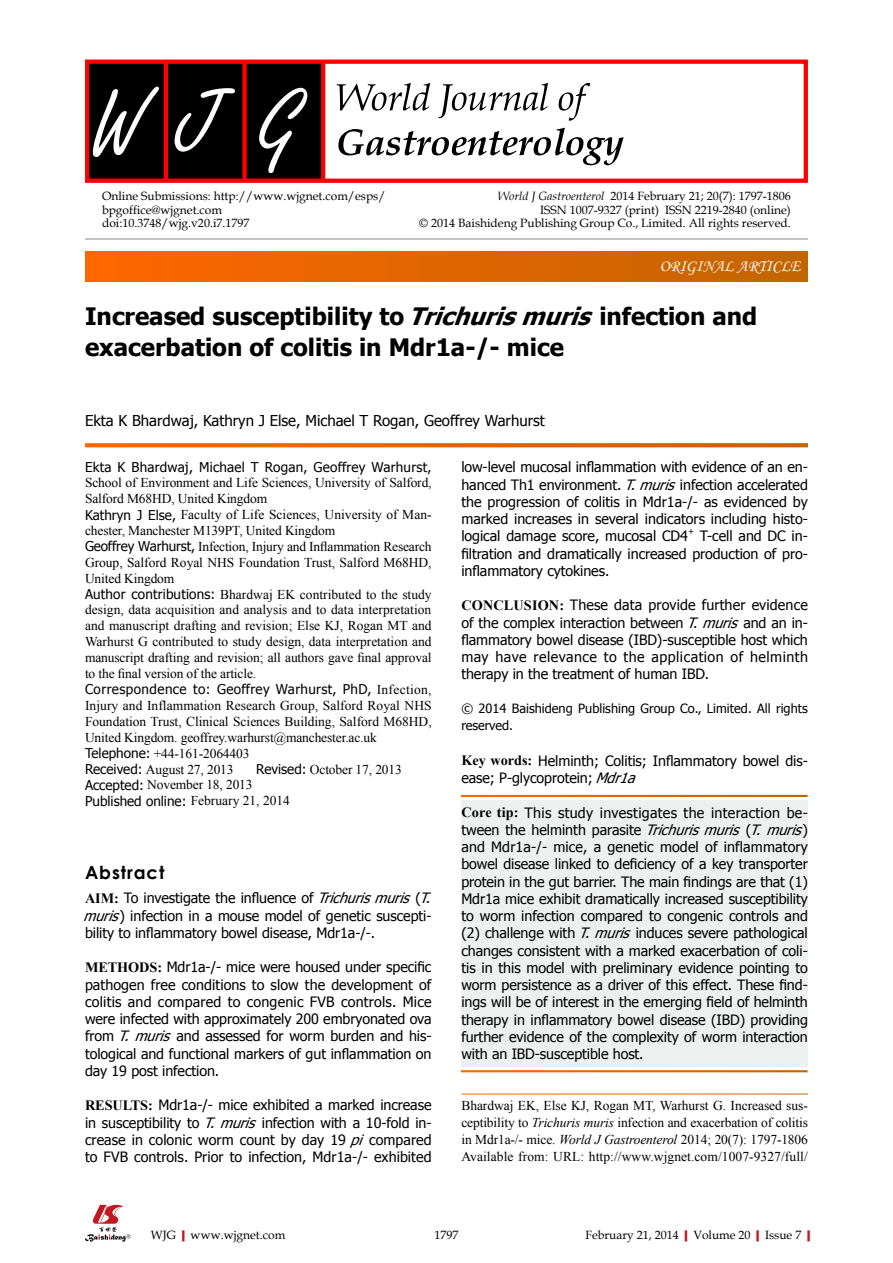
<style>
.page{position:relative;width:893px;height:1263px;background:#fff}
.page>*{position:absolute;margin:0;border:0;box-sizing:border-box;transform-origin:0 0}
.t1{font:700 24px/31.5px "Tahoma";color:#000}
.t2{font:700 18px "Century Gothic";letter-spacing:.05em;color:#000}
.t3{font:16.5px "Monotype Corsiva";color:#fff}
.t4{font:15px "Tahoma";color:#000}
.t5{font:14.25px/17.2px "Tahoma";letter-spacing:-.005em;color:#000;text-align:justify}
.t6{font:13.5px/15.9px "Times New Roman";letter-spacing:-.005em;color:#000}
.t7{font:12.75px/17.2px "Tahoma";color:#000}
.t8{font:12px/13.5px "Book Antiqua";color:#000}
.t9{font:8.25px "Tahoma";color:#000}
.s1{font-style:italic}
.s2{font-family:"Tahoma"}
.s3{font-family:"Times New Roman";font-weight:700}
.s4{font-weight:700;color:#c01920}
</style>
<div class="page">
<div style="left:461px;top:801px;width:347px;height:266px;background:#eeefef"></div>
<div style="left:85px;top:252px;width:723px;height:29px;background:linear-gradient(to right,#f60,#c16500)"></div>
<hr style="left:85px;top:239px;width:723px;height:1px;background:#898989">
<div style="left:87px;top:61px;width:236px;height:121px;background:#000"></div>
<hr style="left:164px;top:61px;width:4px;height:121px;background:#f00">
<div style="left:242px;top:61px;width:5px;height:121px;background:#f00"></div>
<hr style="left:321px;top:61px;width:4px;height:121px;background:#f00">
<div style="left:85px;top:60px;width:723px;height:123px;border:4px solid #f00"></div>
<svg style="left:259px;top:88px;width:48px;height:85px"></svg>
<svg style="left:175px;top:88px;width:60px;height:64px"></svg>
<svg style="left:93px;top:87px;width:66px;height:70px"></svg>
<svg style="left:337px;top:83px;width:253px;height:38px"></svg>
<svg style="left:338px;top:128px;width:286px;height:37px"></svg>
<svg style="left:85px;top:1205px;width:46px;height:37px"></svg>
<svg style="left:85px;top:443px;width:723px;height:4px;background:#e16a09"></svg>
<p class="t8" style="left:102px;top:189px;width:285px">Online Submissions: http://www.wjgnet.com/esps/ bpgoffice@wjgnet.com<br>doi:10.3748/wjg.v20.i7.1797</p>
<p class="t8" style="left:419px;top:189px;width:373px;text-align:right"><span class="s1">World J Gastroenterol</span> 2014 February 21; 20(7): 1797-1806<br>ISSN 1007-9327 (print) ISSN 2219-2840 (online)<br>© 2014 Baishideng Publishing Group Co., Limited. All rights reserved.</p>
<p class="t3" style="left:660px;top:256px;width:142px">ORIGINAL ARTICLE</p>
<p class="t1" style="left:85px;top:298px;width:674px">Increased susceptibility to <span class="s1">Trichurismuris</span> infection and exacerbation of colitis in Mdr1a-/- mice</p>
<p class="t4" style="left:85px;top:410px;width:461px">Ekta K Bhardwaj, Kathryn J Else, Michael T Rogan, Geoffrey Warhurst</p>
<p class="t6" style="left:85px;top:459px;width:348px"><span class="s2">Ekta K Bhardwaj, Michael T Rogan, Geoffrey Warhurst, </span>School of Environment and Life Sciences, University of Salford, Salford M68HD, United Kingdom<br><span class="s2">Kathryn J Else,</span> Faculty of Life Sciences, University of Man&shy;chester, Manchester M139PT, United Kingdom<br><span class="s2">Geoffrey Warhurst,</span> Infection, Injury and Inflammation Research Group, Salford Royal NHS Foundation Trust, Salford M68HD, United Kingdom<br><span class="s2">Author contributions:</span> Bhardwaj EK contributed to the study design, data acquisition and analysis and to data interpretation and manuscript drafting and revision; Else KJ, Rogan MT and Warhurst G contributed to study design, data interpretation and manuscript drafting and revision; all authors gave final approval to the final version of the article.<br><span class="s2">Correspondence to: Geoffrey Warhurst, PhD,</span> Infection, Injury and Inflammation Research Group, Salford Royal NHS Foundation Trust, Clinical Sciences Building, Salford M68HD, United Kingdom. geoffrey.warhurst@manchester.ac.uk <span class="s2">Telephone:</span> +44-161-2064403<br><span class="s2">Received:</span> August 27, 2013</p>
<p class="t5" style="left:461px;top:458px;width:348px">low-level mucosal inflammation with evidence of an en&shy;hanced Th1 environment. <span class="s1">T.muris</span>infection accelerated the progression of colitis in Mdr1a-/- as evidenced by marked increases in several indicators including histo&shy;logical damage score, mucosal CD4</p>
<p class="t9" style="left:688px;top:526px;width:8px">+</p>
<p class="t5" style="left:461px;top:527px;width:348px;text-indent:238px">T-cell and DC in&shy;filtration and dramatically increased production of pro&shy;inflammatory cytokines.</p>
<p class="t5" style="left:461px;top:596px;width:348px"><span class="s3">CONCLUSION:</span> These data provide further evidence of the complex interaction between <span class="s1">T.muris</span>and an in&shy;flammatory bowel disease (IBD)-susceptible host which may have relevance to the application of helminth therapy in the treatment of human IBD.</p>
<p class="t7" style="left:461px;top:699px;width:348px">© 2014 Baishideng Publishing Group Co., Limited. All rights reserved.</p>
<p class="t5" style="left:461px;top:751px;width:348px"><span class="s3">Key words:</span> Helminth; Colitis; Inflammatory bowel dis&shy;ease; P-glycoprotein; <span class="s1">Mdr1a</span></p>
<p class="t5" style="left:461px;top:803px;width:348px"><span class="s3">Core tip:</span> This study investigates the interaction be&shy;tween the helminth parasite <span class="s1">Trichurismuris</span>(<span class="s1">T.muris</span>) and Mdr1a-/- mice, a genetic model of inflammatory bowel disease linked to deficiency of a key transporter protein in the gut barrier. The main findings are that (1)<br>Mdr1a mice exhibit dramatically increased susceptibility to worm infection compared to congenic controls and (2) challenge with <span class="s1">T.muris</span>induces severe pathological changes consistent with a marked exacerbation of coli&shy;tis in this model with preliminary evidence pointing to worm persistence as a driver of this effect. These find&shy;ings will be of interest in the emerging field of helminth therapy in inflammatory bowel disease (IBD) providing further evidence of the complexity of worm interaction with an IBD-susceptible host.</p>
<p class="t6" style="left:461px;top:1096px;width:348px;line-height:17.2px;text-align:justify">Bhardwaj EK, Else KJ, Rogan MT, Warhurst G. Increased sus&shy;ceptibility to <span class="s1">Trichuris muris</span> infection and exacerbation of colitis in Mdr1a-/- mice. <span class="s1">World J Gastroenterol</span> 2014; 20(7): 1797-1806<br>Available from: URL: http://www.wjgnet.com/1007-9327/full/</p>
<p class="t6" style="left:256px;top:761px;width:147px"><span class="s2">Revised:</span> October 17, 2013</p>
<p class="t6" style="left:85px;top:776px;width:206px;line-height:16.4px"><span class="s2">Accepted:</span> November 18, 2013<br><span class="s2">Published online:</span> February 21, 2014</p>
<p class="t2" style="left:85px;top:859px;width:81px">Abstract</p>
<p class="t5" style="left:83px;top:889px;width:354px;text-align:left"><span class="s3">AIM:</span> To investigate the influence of <span class="s1">Trichurismuris</span>(<span class="s1">T. muris</span>) infection in a mouse model of genetic suscepti&shy;bility to inflammatory bowel disease, Mdr1a-/-.</p>
<p class="t5" style="left:85px;top:958px;width:348px"><span class="s3">METHODS:</span> Mdr1a-/- mice were housed under specific pathogen free conditions to slow the development of colitis and compared to congenic FVB controls. Mice were infected with approximately 200 embryonated ova from <span class="s1">T.muris</span> and assessed for worm burden and his&shy;tological and functional markers of gut inflammation on day 19 post infection.</p>
<p class="t5" style="left:85px;top:1096px;width:348px"><span class="s3">RESULTS:</span> Mdr1a-/- mice exhibited a marked increase in susceptibility to <span class="s1">T.muris</span> infection with a 10-fold in&shy;crease in colonic worm count by day 19 <span class="s1">pi</span> compared to FVB controls. Prior to infection, Mdr1a-/- exhibited</p>
<p class="t8" style="left:151px;top:1227px;width:136px">WJG<span class="s4">|</span>www.wjgnet.com</p>
<p class="t8" style="left:434px;top:1227px;width:25px">1797</p>
<p class="t8" style="left:585px;top:1227px;width:232px">February 21, 2014<span class="s4">|</span>Volume 20<span class="s4">|</span>Issue 7<span class="s4">|</span></p>
</div>
